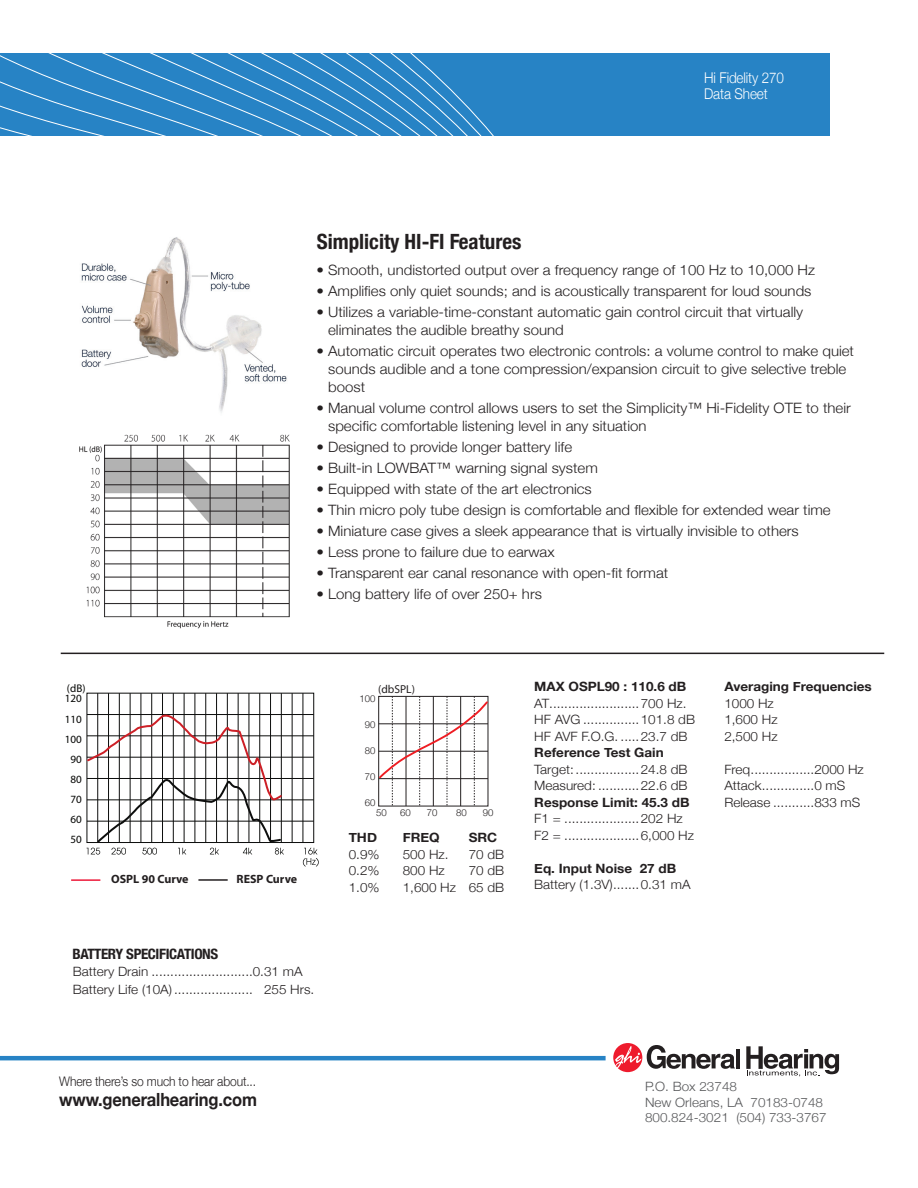
<style>
.page{position:relative;width:918px;height:1188px;background:#fff}
.page>*{position:absolute;margin:0;border:0;box-sizing:border-box;transform-origin:0 0}
.t1{font:700 condensed 21px "Helvetica Neue";color:#231f20}
.t2{font:700 18.15px "Helvetica Neue";letter-spacing:-.01em;color:#231f20;scale:.91 1}
.t3{font:300 14.85px/16.2px "Helvetica Neue";letter-spacing:-.01em;color:#fff;scale:.91 1}
.t4{font:300 14.25px/18px "Helvetica Neue";color:#231f20;scale:1.05 1}
.t5{font:700 condensed 14.25px "Helvetica Neue";letter-spacing:-.025em;color:#231f20;scale:1.05 1}
.t6{font:300 13.2px "Helvetica Neue";letter-spacing:-.01em;color:#231f20;scale:.91 1}
.t7{font:300 12.9px/16.5px "Helvetica Neue";color:#231f20;scale:1.05 1}
.t8{font:700 12.9px "Helvetica Neue";color:#231f20;scale:1.05 1}
.t9{font:300 12.9px/15.8px "Helvetica Neue";color:#57585a;scale:1.05 1}
.t10{font:700 12px "Myriad Pro";color:#231f20}
.t11{font:11.55px "Myriad";color:#231f20}
.t12{font:11.1px/20.1px "Myriad Pro";color:#040503;text-align:center}
.t13{font:300 9.6px "Helvetica Neue";color:#231f20}
</style>
<div class="page">
<img style="left:81px;top:237px;width:206px;height:176px">
<div style="left:0;top:54px;width:829px;height:82px;background:#2783c5"></div>
<svg style="left:0;top:53px;width:580px;height:83px"></svg>
<svg style="left:647px;top:1045px;width:88px;height:24px"></svg>
<hr style="left:736px;top:1049px;width:4px;height:19px;background:#231f20">
<svg style="left:746px;top:1046px;width:93px;height:30px"></svg>
<svg style="left:613px;top:1043px;width:29px;height:29px"></svg>
<svg style="left:614px;top:1046px;width:27px;height:25px"></svg>
<hr style="left:0;top:1056px;width:606px;height:4px;background:#2783c5">
<hr style="left:198px;top:879px;width:30px;height:2px;background:#231f20">
<hr style="left:71px;top:879px;width:29px;height:2px;background:#ed1a3a">
<hr style="left:61px;top:653px;width:823px;height:1px;background:#231f20">
<div style="left:86px;top:693px;width:228px;height:150px;border:1px solid #0d0e0d"></div>
<hr style="left:87px;top:821px;width:227px;height:1px;background:#0d0e0d">
<hr style="left:87px;top:799px;width:227px;height:1px;background:#0d0e0d">
<hr style="left:87px;top:778px;width:227px;height:1px;background:#0d0e0d">
<hr style="left:87px;top:757px;width:227px;height:1px;background:#0d0e0d">
<hr style="left:87px;top:735px;width:227px;height:1px;background:#0d0e0d">
<hr style="left:87px;top:714px;width:227px;height:1px;background:#0d0e0d">
<hr style="left:303px;top:693px;width:1px;height:150px;background:#0d0e0d">
<hr style="left:292px;top:693px;width:1px;height:150px;background:#0d0e0d">
<hr style="left:281px;top:693px;width:1px;height:150px;background:#0d0e0d">
<hr style="left:270px;top:693px;width:1px;height:150px;background:#0d0e0d">
<hr style="left:259px;top:693px;width:1px;height:150px;background:#0d0e0d">
<hr style="left:248px;top:693px;width:1px;height:150px;background:#0d0e0d">
<hr style="left:238px;top:693px;width:1px;height:150px;background:#0d0e0d">
<hr style="left:227px;top:693px;width:1px;height:150px;background:#0d0e0d">
<hr style="left:216px;top:693px;width:1px;height:150px;background:#0d0e0d">
<hr style="left:206px;top:693px;width:1px;height:150px;background:#0d0e0d">
<hr style="left:195px;top:693px;width:1px;height:150px;background:#0d0e0d">
<hr style="left:184px;top:693px;width:1px;height:150px;background:#0d0e0d">
<hr style="left:173px;top:693px;width:1px;height:150px;background:#0d0e0d">
<hr style="left:162px;top:693px;width:1px;height:150px;background:#0d0e0d">
<hr style="left:151px;top:693px;width:1px;height:150px;background:#0d0e0d">
<hr style="left:141px;top:693px;width:1px;height:150px;background:#0d0e0d">
<hr style="left:130px;top:693px;width:1px;height:150px;background:#0d0e0d">
<hr style="left:119px;top:693px;width:1px;height:150px;background:#0d0e0d">
<hr style="left:108px;top:693px;width:1px;height:150px;background:#0d0e0d">
<hr style="left:97px;top:693px;width:1px;height:150px;background:#0d0e0d">
<svg style="left:303px;top:848px;width:16px;height:19px"></svg>
<svg style="left:86px;top:713px;width:198px;height:142px"></svg>
<svg style="left:378px;top:696px;width:111px;height:110px"></svg>
<img style="left:79px;top:434px;width:211px;height:195px">
<h1 class="t1" style="left:317px;top:229px;width:206px">Simplicity HI-FI Features</h1>
<p class="t3" style="left:704px;top:69px;width:89px">Hi Fidelity 270<br>Data Sheet</p>
<p class="t4" style="left:316px;top:260px;width:476px">• Smooth, undistorted output over a frequency range of 100 Hz to 10,000 Hz</p>
<p class="t4" style="left:316px;top:281px;width:473px">• Amplifies only quiet sounds; and is acoustically transparent for loud sounds</p>
<p class="t4" style="left:328px;top:302px;width:454px;text-indent:-12px">• Utilizes a variable-time-constant automatic gain control circuit that virtually eliminates the audible breathy sound</p>
<p class="t4" style="left:328px;top:341px;width:502px;text-indent:-12px">• Automatic circuit operates two electronic controls: a volume control to make quiet sounds audible and a tone compression/expansion circuit to give selective treble boost</p>
<p class="t4" style="left:328px;top:398px;width:499px;text-indent:-12px">• Manual volume control allows users to set the Simplicity™ Hi-Fidelity OTE to their specific comfortable listening level in any situation</p>
<p class="t4" style="left:316px;top:437px;width:245px">• Designed to provide longer battery life</p>
<p class="t4" style="left:316px;top:458px;width:269px">• Built-in LOWBAT™ warning signal system</p>
<p class="t4" style="left:316px;top:479px;width:264px">• Equipped with state of the art electronics</p>
<p class="t4" style="left:316px;top:500px;width:491px">• Thin micro poly tube design is comfortable and flexible for extended wear time</p>
<p class="t4" style="left:316px;top:521px;width:461px">• Miniature case gives a sleek appearance that is virtually invisible to others</p>
<p class="t4" style="left:316px;top:542px;width:228px">• Less prone to failure due to earwax</p>
<p class="t4" style="left:316px;top:563px;width:337px">• Transparent ear canal resonance with open-fit format</p>
<p class="t4" style="left:316px;top:584px;width:216px">• Long battery life of over 250+ hrs</p>
<p class="t12" style="left:67px;top:678px;width:20px">(dB)</p>
<p class="t12" style="left:65px;top:688px;width:19px">120<br>110<br>100<br>90<br>80<br>70<br>60<br>50</p>
<p class="t10" style="left:111px;top:872px;width:79px">OSPL 90 Curve</p>
<p class="t10" style="left:237px;top:872px;width:62px">RESP Curve</p>
<p class="t5" style="left:72px;top:946px;width:141px">BATTERY SPECIFICATIONS</p>
<p class="t11" style="left:378px;top:684px;width:38px">(dbSPL)</p>
<p class="t13" style="left:360px;top:693px;width:17px">100</p>
<p class="t13" style="left:365px;top:719px;width:12px">90</p>
<p class="t13" style="left:365px;top:745px;width:12px">80</p>
<p class="t13" style="left:365px;top:770px;width:12px">70</p>
<p class="t13" style="left:365px;top:796px;width:12px">60</p>
<p class="t13" style="left:376px;top:807px;width:12px">50</p>
<p class="t13" style="left:400px;top:807px;width:12px">60</p>
<p class="t13" style="left:427px;top:807px;width:12px">70</p>
<p class="t13" style="left:456px;top:807px;width:12px">80</p>
<p class="t13" style="left:483px;top:807px;width:12px">90</p>
<p class="t8" style="left:349px;top:829px;width:28px">THD</p>
<p class="t8" style="left:403px;top:829px;width:37px">FREQ</p>
<p class="t8" style="left:469px;top:829px;width:29px">SRC</p>
<p class="t7" style="left:349px;top:845px;width:31px">0.9%</p>
<p class="t7" style="left:403px;top:845px;width:45px">500 Hz.</p>
<p class="t7" style="left:469px;top:845px;width:35px">70 dB</p>
<p class="t7" style="left:349px;top:862px;width:31px">0.2%</p>
<p class="t7" style="left:403px;top:862px;width:42px">800 Hz</p>
<p class="t7" style="left:469px;top:862px;width:35px">70 dB</p>
<p class="t7" style="left:349px;top:878px;width:31px">1.0%</p>
<p class="t7" style="left:403px;top:878px;width:98px">1,600 Hz 65 dB</p>
<p class="t8" style="left:534px;top:679px;width:146px">MAX OSPL90 : 110.6 dB</p>
<p class="t7" style="left:534px;top:695px;width:155px">AT........................700 Hz.<br>HF AVG ...............101.8 dB<br>HF AVF F.O.G. .....23.7 dB</p>
<p class="t8" style="left:534px;top:745px;width:125px">Reference Test Gain</p>
<p class="t7" style="left:534px;top:761px;width:147px">Target:.................24.8 dB<br>Measured: ...........22.6 dB</p>
<p class="t8" style="left:534px;top:794px;width:149px">Response Limit: 45.3 dB</p>
<p class="t7" style="left:534px;top:810px;width:154px">F1 = ....................202 Hz<br>F2 = ....................6,000 Hz</p>
<p class="t8" style="left:534px;top:860px;width:137px">Eq. Input Noise 27 dB</p>
<p class="t7" style="left:534px;top:876px;width:150px">Battery (1.3V).......0.31 mA</p>
<p class="t8" style="left:724px;top:679px;width:142px">Averaging Frequencies</p>
<p class="t7" style="left:724px;top:694px;width:52px">1000 Hz<br>1,600 Hz<br>2,500 Hz</p>
<p class="t7" style="left:724px;top:760px;width:134px">Freq.................2000 Hz<br>Attack..............0 mS<br>Release ...........833 mS</p>
<p class="t7" style="left:73px;top:963px;width:232px;line-height:18px">Battery Drain ...........................0.31 mA<br>Battery Life (10A) ..................... 255 Hrs.</p>
<p class="t6" style="left:59px;top:1073px;width:218px">Where there’s so much to hear about...</p>
<p class="t2" style="left:59px;top:1088px;width:219px">www.generalhearing.com</p>
<p class="t9" style="left:645px;top:1078px;width:174px">P.O. Box 23748<br>New Orleans, LA 70183-0748<br>800.824-3021 (504) 733-3767</p>
</div>
